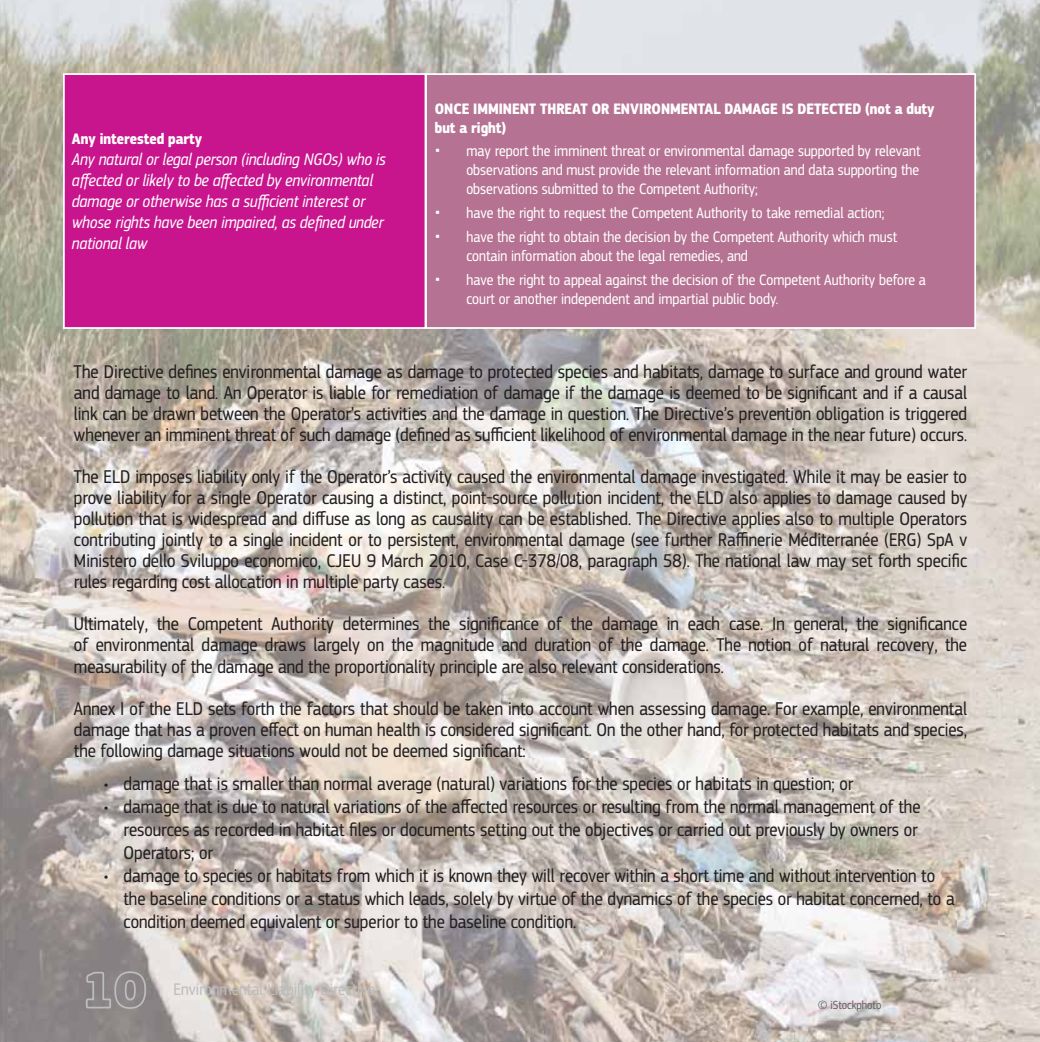
<style>
.page{position:relative;width:1040px;height:1042px;background:#fff}
.page>*{position:absolute;margin:0;border:0;box-sizing:border-box;transform-origin:0 0}
.t1{font:19.25px/21px "EC Square Sans Cond Pro";color:#231f20;text-align:justify}
.t2{font:italic 17.5px/21px "EC Square Sans Cond Pro";color:#fff}
.t3{font:17.5px "EC Square Sans Cond Pro";color:#bbbdc0}
.t4{font:15.75px/18.9px "EC Square Sans Cond Pro";color:#fff}
.t5{font:700 15.75px/18.9px "EC Square Sans Cond Pro";color:#fff}
.t6{font:12.25px "EC Square Sans Cond Pro";color:#636466}
</style>
<div class="page">
<img style="left:0;top:0;width:1003px;height:758px">
<img style="left:1003px;top:0;width:37px;height:1041px">
<img style="left:0;top:758px;width:1004px;height:283px">
<svg style="left:85px;top:970px;width:62px;height:39px;background:#938e90"></svg>
<div style="left:426px;top:74px;width:549px;height:254px;background:#b57292"></div>
<div style="left:425px;top:73px;width:551px;height:256px;border:2px solid #fff"></div>
<div style="left:64px;top:74px;width:361px;height:254px;background:#c8158d"></div>
<div style="left:63px;top:73px;width:363px;height:256px;border:2px solid #fff"></div>
<svg style="left:104px;top:782px;width:9px;height:8px"></svg>
<svg style="left:104px;top:806px;width:9px;height:7px"></svg>
<svg style="left:104px;top:875px;width:9px;height:7px"></svg>
<p class="t5" style="left:72px;top:131px;width:132px">Any interested party</p>
<p class="t2" style="left:72px;top:150px;width:315px">Any natural or legal person (including NGOs) who is affected or likely to be affected by environmental damage or otherwise has a sufficient interest or whose rights have been impaired, as defined under national law</p>
<p class="t5" style="left:435px;top:100px;width:501px">ONCE IMMINENT THREAT OR ENVIRONMENTAL DAMAGE IS DETECTED (not a duty but a right)</p>
<p class="t4" style="left:466px;top:143px;width:455px;text-align:justify">may report the imminent threat or environmental damage supported by relevant observations and must provide the relevant information and data supporting the observations submitted to the Competent Authority;</p>
<p class="t4" style="left:466px;top:202px;width:432px;line-height:23.8px">have the right to request the Competent Authority to take remedial action; have the right to obtain the decision by the Competent Authority which must</p>
<p class="t4" style="left:466px;top:245px;width:461px;line-height:23.8px">contain information about the legal remedies, and<br>have the right to appeal against the decision of the Competent Authority before a</p>
<p class="t4" style="left:466px;top:290px;width:313px">court or another independent and impartial public body.</p>
<p class="t1" style="left:74px;top:363px;width:894px">The Directive defines environmental damage as damage to protected species and habitats, damage to surface and ground water and damage to land. An Operator is liable for remediation of damage if the damage is deemed to be significant and if a causal link can be drawn between the Operator’s activities and the damage in question. The Directive’s prevention obligation is triggered whenever an imminent threat of such damage (defined as sufficient likelihood of environmental damage in the near future) occurs.</p>
<p class="t1" style="left:74px;top:468px;width:894px">The ELD imposes liability only if the Operator’s activity caused the environmental damage investigated. While it may be easier to prove liability for a single Operator causing a distinct, point-source pollution incident, the ELD also applies to damage caused by pollution that is widespread and diffuse as long as causality can be established. The Directive applies also to multiple Operators contributing jointly to a single incident or to persistent, environmental damage (see further Raffinerie Méditerranée (ERG) SpA v Ministero dello Sviluppo economico, CJEU 9 March 2010, Case C-378/08, paragraph 58). The national law may set forth specific rules regarding cost allocation in multiple party cases.</p>
<p class="t1" style="left:74px;top:615px;width:894px">Ultimately, the Competent Authority determines the significance of the damage in each case. In general, the significance of environmental damage draws largely on the magnitude and duration of the damage. The notion of natural recovery, the measurability of the damage and the proportionality principle are also relevant considerations.</p>
<p class="t1" style="left:74px;top:699px;width:894px">Annex I of the ELD sets forth the factors that should be taken into account when assessing damage. For example, environmental damage that has a proven effect on human health is considered significant. On the other hand, for protected habitats and species, the following damage situations would not be deemed significant:</p>
<p class="t1" style="left:124px;top:773px;width:832px;line-height:23.1px;text-align:left">damage that is smaller than normal average (natural) variations for the species or habitats in question; or<br>damage that is due to natural variations of the affected resources or resulting from the normal management of the resources as recorded in habitat files or documents setting out the objectives or carried out previously by owners or Operators; or<br>damage to species or habitats from which it is known they will recover within a short time and without intervention to the baseline conditions or a status which leads, solely by virtue of the dynamics of the species or habitat concerned, to a condition deemed equivalent or superior to the baseline condition.</p>
<p class="t3" style="left:173px;top:982px;width:203px">Environmental Liability Directive</p>
<p class="t6" style="left:817px;top:999px;width:65px">© iStockphoto</p>
</div>
